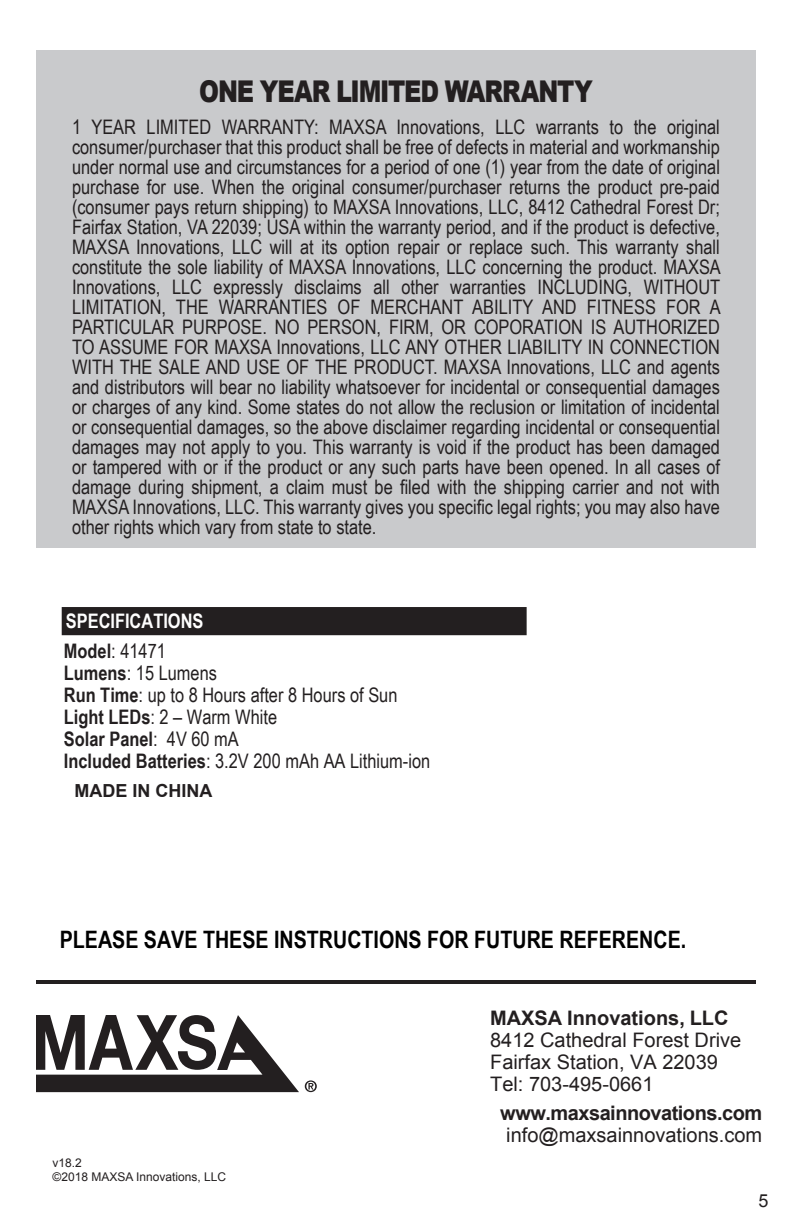
<style>
.page{position:relative;width:792px;height:1224px;background:#fff}
.page>*{position:absolute;margin:0;border:0;box-sizing:border-box;transform-origin:0 0}
.t1{font:900 30px "Arial";letter-spacing:-.045em;color:#231f20;scale:.8 1}
.t2{font:700 24px "Arial Narrow";color:#000}
.Paragraph{font:20px/20px "Arial Narrow";color:#231f20;text-align:justify}
.t3{font:20px/22px "Arial";color:#231f20}
.t4{font:700 20px/30.4px "Arial Narrow";color:#fff}
.t5{font:700 20px "Arial";letter-spacing:-.025em;color:#231f20}
.t6{font:700 20px "Arial";color:#231f20}
.t7{font:700 18px "Arial";color:#231f20}
.t8{font:18px "Arial";color:#231f20}
.t9{font:12px/14px "Arial";color:#231f20}
.s1{color:#231f20}
.s2{font-weight:400;color:#231f20}
.s3{font-weight:700}
</style>
<div class="page">
<svg style="left:36px;top:1015px;width:263px;height:77px"></svg>
<svg style="left:305px;top:1080px;width:12px;height:12px"></svg>
<hr style="left:36px;top:980px;width:720px;height:4px;background:#231f20">
<div style="left:36px;top:50px;width:720px;height:498px;background:#c9cacc"></div>
<div style="left:62px;top:608px;width:465px;height:26px;background:#231f20"></div>
<p class="t1" style="left:199px;top:69px;width:493px">ONE YEAR LIMITED WARRANTY</p>
<p class="Paragraph" style="left:72px;top:116px;width:650px">1 YEAR LIMITED WARRANTY: MAXSA Innovations, LLC warrants to the original consumer/purchaser that this product shall be free of defects in material and workmanship under normal use and circumstances for a period of one (1) year from the date of original purchase for use. When the original consumer/purchaser returns the product pre-paid (consumer pays return shipping) to MAXSA Innovations, LLC, 8412 Cathedral Forest Dr; Fairfax Station, VA 22039; USA within the warranty period, and if the product is defective, MAXSA Innovations, LLC will at its option repair or replace such. This warranty shall constitute the sole liability of MAXSA Innovations, LLC concerning the product. MAXSA Innovations, LLC expressly disclaims all other warranties INCLUDING, WITHOUT LIMITATION, THE WARRANTIES OF MERCHANT ABILITY AND FITNESS FOR A PARTICULAR PURPOSE. NO PERSON, FIRM, OR COPORATION IS AUTHORIZED TO ASSUME FOR MAXSA Innovations, LLC ANY OTHER LIABILITY IN CONNECTION WITH THE SALE AND USE OF THE PRODUCT. MAXSA Innovations, LLC and agents and distributors will bear no liability whatsoever for incidental or consequential damages or charges of any kind. Some states do not allow the reclusion or limitation of incidental or consequential damages, so the above disclaimer regarding incidental or consequential damages may not apply to you. This warranty is void if the product has been damaged or tampered with or if the product or any such parts have been opened. In all cases of damage during shipment, a claim must be filed with the shipping carrier and not with MAXSA Innovations, LLC. This warranty gives you specific legal rights; you may also have other rights which vary from state to state.</p>
<p class="t4" style="left:64px;top:604px;width:141px">SPECIFICATIONS<br><span class="s1">Model</span><span class="s2">: 41471</span></p>
<p class="Paragraph" style="left:64px;top:661px;width:368px;line-height:22px;text-align:left"><span class="s3">Lumens</span>: 15 Lumens<br><span class="s3">Run Time</span>: up to 8 Hours after 8 Hours of Sun<br><span class="s3">Light LEDs</span>: 2 – Warm White<br><span class="s3">Solar Panel</span>: 4V 60 mA<br><span class="s3">Included Batteries</span>: 3.2V 200 mAh AA Lithium-ion</p>
<p class="t7" style="left:75px;top:779px;width:139px">MADE IN CHINA</p>
<p class="t2" style="left:60px;top:921px;width:628px">PLEASE SAVE THESE INSTRUCTIONS FOR FUTURE REFERENCE.</p>
<p class="t9" style="left:53px;top:1156px;width:175px">v18.2<br>©2018 MAXSA Innovations, LLC</p>
<p class="t6" style="left:490px;top:1004px;width:240px">MAXSA Innovations, LLC</p>
<p class="t3" style="left:490px;top:1029px;width:253px">8412 Cathedral Forest Drive<br>Fairfax Station, VA 22039<br>Tel: 703-495-0661</p>
<p class="t5" style="left:500px;top:1100px;width:263px">www.maxsainnovations.com</p>
<p class="t3" style="left:506px;top:1124px;width:257px">info@maxsainnovations.com</p>
<p class="t8" style="left:759px;top:1189px;width:12px">5</p>
</div>
